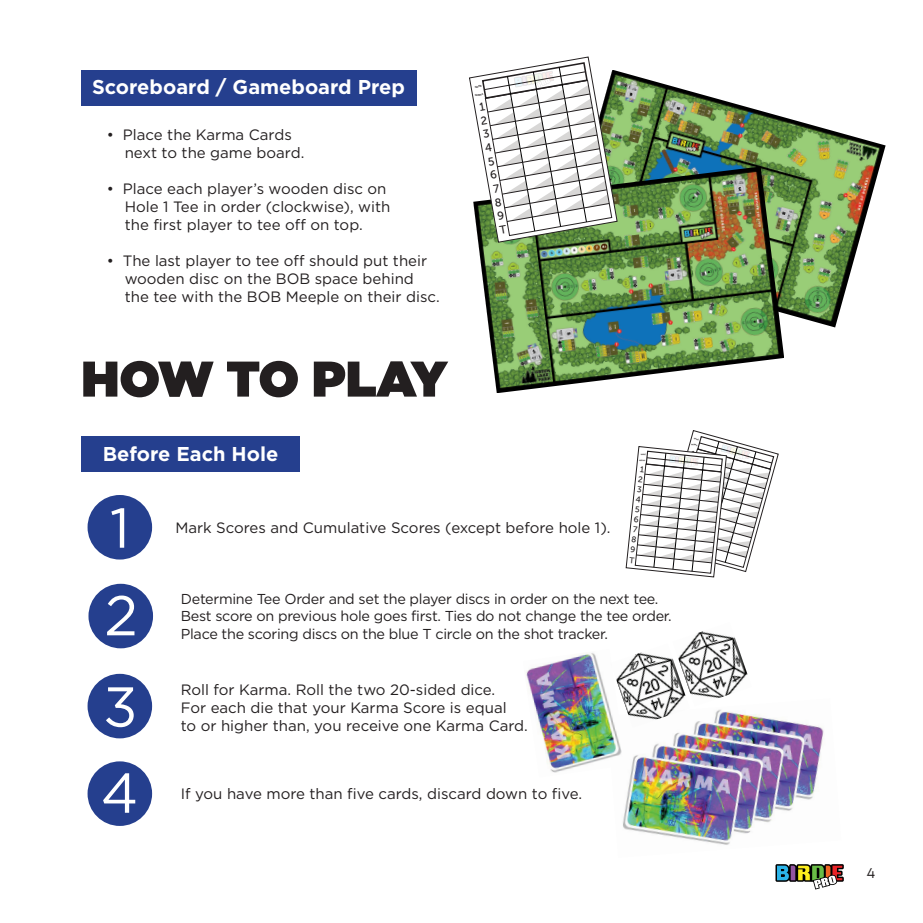
<style>
.page{position:relative;width:923px;height:923px;background:#fff}
.page>*{position:absolute;margin:0;border:0;box-sizing:border-box;transform-origin:0 0}
.t1{font:900 50px "Gotham";letter-spacing:-.015em;color:#231f20}
.t2{font:700 20px "Gotham";color:#fff}
.t3{font:15px/18px "Gotham";color:#231f20}
.t4{font:14.38px/17.2px "Gotham";letter-spacing:-.02em;color:#231f20}
.t5{font:300 12.5px "LEMONMILK";color:#231f20}
.t6{font:11.38px/13.9px "Museo Sans 500";color:#231f20;text-align:justify}
.t7{font:8.25px/10.1px "Museo Sans 500";color:#231f20;text-align:justify}
.t8{font:2.62px "Museo Sans 700";color:#231f20}
.t9{font:1.88px "Museo Sans 700";color:#231f20}
</style>
<div class="page">
<div style="left:81px;top:71px;width:336px;height:35px;background:#253f8e"></div>
<div style="left:81px;top:436px;width:219px;height:36px;background:#253f8e"></div>
<div style="left:88px;top:495px;width:64px;height:64px;background:#253f8e;border-radius:50%"></div>
<svg style="left:111px;top:508px;width:13px;height:39px"></svg>
<div style="left:88px;top:761px;width:64px;height:65px;background:#253f8e;border-radius:50%"></div>
<svg style="left:103px;top:773px;width:32px;height:39px"></svg>
<div style="left:88px;top:583px;width:65px;height:65px;background:#253f8e;border-radius:50%"></div>
<svg style="left:107px;top:595px;width:27px;height:40px"></svg>
<div style="left:88px;top:673px;width:64px;height:65px;background:#253f8e;border-radius:50%"></div>
<svg style="left:106px;top:687px;width:28px;height:40px"></svg>
<img style="left:623px;top:709px;width:201px;height:136px">
<img style="left:525px;top:653px;width:100px;height:124px">
<img style="left:610px;top:652px;width:79px;height:75px">
<img style="left:672px;top:631px;width:76px;height:75px">
<img style="left:618px;top:71px;width:267px;height:256px">
<img style="left:478px;top:166px;width:306px;height:227px">
<svg style="left:775px;top:864px;width:68px;height:25px"></svg>
<svg style="left:469px;top:56px;width:149px;height:187px"></svg>
<svg style="left:625px;top:430px;width:154px;height:147px"></svg>
<h2 class="t2" style="left:92px;top:74px;width:314px">Scoreboard / Gameboard Prep</h2>
<p class="t3" style="left:125px;top:126px;width:181px;text-indent:-18px">• Place the Karma Cards next to the game board.</p>
<p class="t3" style="left:125px;top:180px;width:267px;text-indent:-18px">• Place each player’s wooden disc on<br>Hole 1 Tee in order (clockwise), with the first player to tee off on top.</p>
<p class="t3" style="left:125px;top:252px;width:316px;text-indent:-18px">• The last player to tee off should put their wooden disc on the BOB space behind the tee with the BOB Meeple on their disc.</p>
<p class="t8" style="left:474px;top:86px;width:9px;rotate:-10deg">NAME</p>
<p class="t8" style="left:474px;top:94px;width:10px;rotate:-10deg">KARMA</p>
<p class="t6" style="left:477px;top:100px;width:8px;rotate:-10deg">1<br>2<br>3<br>4<br>5<br>6<br>7<br>8<br>9<br>T</p>
<h1 class="t1" style="left:81px;top:343px;width:367px">HOW TO PLAY</h1>
<h2 class="t2" style="left:103px;top:440px;width:177px">Before Each Hole</h2>
<p class="t3" style="left:175px;top:518px;width:436px">Mark Scores and Cumulative Scores (except before hole 1).</p>
<p class="t9" style="left:641px;top:453px;width:7px;rotate:6deg">NAME</p>
<p class="t9" style="left:639px;top:459px;width:8px;rotate:6deg">KARMA</p>
<p class="t7" style="left:639px;top:464px;width:7px;rotate:6deg">1<br>2<br>3<br>4<br>5<br>6<br>7<br>8<br>9<br>T</p>
<p class="t4" style="left:181px;top:590px;width:492px">Determine Tee Order and set the player discs in order on the next tee.<br>Best score on previous hole goes first. Ties do not change the tee order.<br>Place the scoring discs on the blue T circle on the shot tracker.</p>
<p class="t3" style="left:181px;top:680px;width:348px">Roll for Karma. Roll the two 20-sided dice.<br>For each die that your Karma Score is equal<br>to or higher than, you receive one Karma Card.</p>
<p class="t9" style="left:694px;top:437px;width:7px;rotate:15deg">NAME</p>
<p class="t9" style="left:691px;top:443px;width:8px;rotate:15deg">KARMA</p>
<p class="t3" style="left:181px;top:784px;width:403px">If you have more than five cards, discard down to five.</p>
<p class="t5" style="left:866px;top:864px;width:10px">4</p>
</div>
